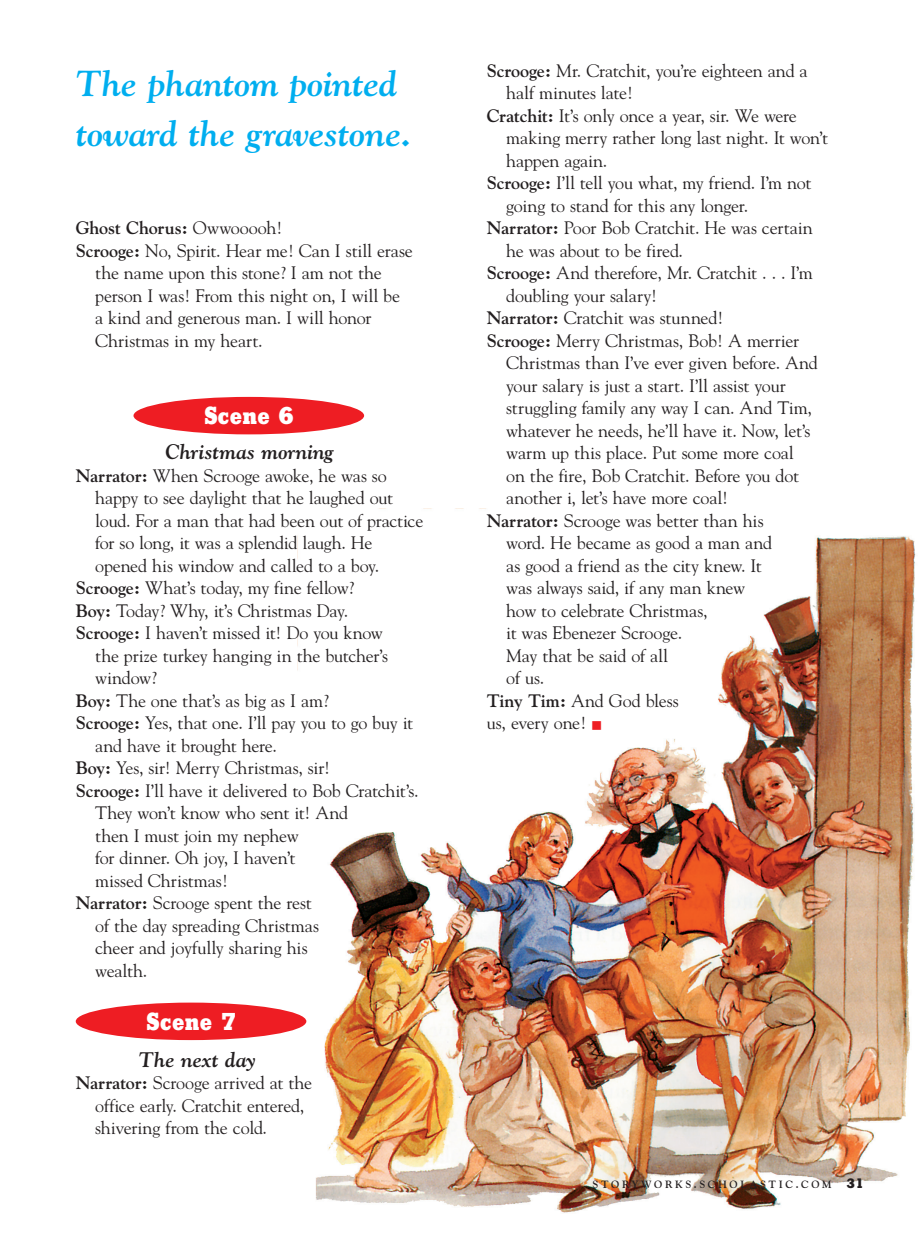
<style>
.page{position:relative;width:918px;height:1242px;background:#fff}
.page>*{position:absolute;margin:0;border:0;box-sizing:border-box;transform-origin:0 0}
.Callout{font:italic 700 36px/49.5px "Goudy";letter-spacing:-.01em;color:#00aeef}
.t1{font:800 24px "Stymie BT";letter-spacing:.02em;color:#fff}
.Scene_Subhed{font:italic 700 21px "Goudy";color:#231f20}
.Text{font:18px/22.5px "Goudy";letter-spacing:-.01em;color:#231f20}
.Text-2{font:700 18px "Goudy";letter-spacing:-.015em;color:#231f20}
.t2{font:700 10.5px "Goudy";letter-spacing:.25em;color:#231f20}
.s1{font-weight:400}
.s2{font-weight:700}
.s3{color:#ee1d23}
.s4{font-family:"Stymie BT";font-weight:800;font-size:13.5px}
</style>
<div class="page">
<img style="left:298px;top:508px;width:618px;height:705px">
<div style="left:134px;top:397px;width:230px;height:37px;background:#ee1d23;border-radius:50%"></div>
<div style="left:76px;top:1003px;width:230px;height:37px;background:#ee1d23;border-radius:50%"></div>
<p class="Callout" style="left:76px;top:58px;width:338px">The phantom pointed toward the gravestone.</p>
<p class="Text-2" style="left:76px;top:217px;width:208px">Ghost Chorus: <span class="s1">Owwooooh!</span></p>
<p class="Text" style="left:95px;top:238px;width:319px;text-indent:-20px"><span class="s2">Scrooge:</span> No, Spirit. Hear me! Can I still erase the name upon this stone? I am not the person I was! From this night on, I will be<br>a kind and generous man. I will honor Christmas in my heart.</p>
<p class="t1" style="left:204px;top:401px;width:91px">Scene 6</p>
<p class="Scene_Subhed" style="left:166px;top:439px;width:170px">Christmas morning</p>
<p class="Text" style="left:95px;top:463px;width:330px;text-indent:-20px"><span class="s2">Narrator:</span> When Scrooge awoke, he was so happy to see daylight that he laughed out loud. For a man that had been out of practice for so long, it was a splendid laugh. He opened his window and called to a boy.</p>
<p class="Text" style="left:76px;top:576px;width:280px"><span class="s2">Scrooge:</span> What’s today, my fine fellow?</p>
<p class="Text" style="left:76px;top:598px;width:274px"><span class="s2">Boy:</span> Today? Why, it’s Christmas Day.</p>
<p class="Text" style="left:95px;top:621px;width:294px;text-indent:-20px"><span class="s2">Scrooge:</span> I haven’t missed it! Do you know the prize turkey hanging in the butcher’s window?</p>
<p class="Text" style="left:76px;top:688px;width:255px"><span class="s2">Boy:</span> The one that’s as big as I am?</p>
<p class="Text" style="left:95px;top:711px;width:320px;text-indent:-20px"><span class="s2">Scrooge:</span> Yes, that one. I’ll pay you to go buy it and have it brought here.</p>
<p class="Text" style="left:76px;top:756px;width:256px"><span class="s2">Boy:</span> Yes, sir! Merry Christmas, sir!</p>
<p class="Text" style="left:95px;top:778px;width:325px;text-indent:-20px"><span class="s2">Scrooge:</span> I’ll have it delivered to Bob Cratchit’s.<br>They won’t know who sent it! And<br>then I must join my nephew<br>for dinner. Oh joy, I haven’t<br>missed Christmas!</p>
<p class="Text" style="left:95px;top:891px;width:225px;text-indent:-20px"><span class="s2">Narrator:</span> Scrooge spent the rest of the day spreading Christmas cheer and joyfully sharing his wealth.</p>
<p class="t1" style="left:147px;top:1007px;width:91px">Scene 7</p>
<p class="Scene_Subhed" style="left:139px;top:1046px;width:118px">The next day</p>
<p class="Text" style="left:95px;top:1071px;width:218px;text-indent:-20px"><span class="s2">Narrator:</span> Scrooge arrived at the office early. Cratchit entered, shivering from the cold.</p>
<p class="Text" style="left:506px;top:58px;width:303px;text-indent:-20px"><span class="s2">Scrooge:</span> Mr. Cratchit, you’re eighteen and a half minutes late!</p>
<p class="Text" style="left:506px;top:103px;width:323px;text-indent:-20px"><span class="s2">Cratchit:</span> It’s only once a year, sir. We were making merry rather long last night. It won’t happen again.</p>
<p class="Text" style="left:506px;top:171px;width:307px;text-indent:-20px"><span class="s2">Scrooge:</span> I’ll tell you what, my friend. I’m not going to stand for this any longer.</p>
<p class="Text" style="left:506px;top:216px;width:308px;text-indent:-20px"><span class="s2">Narrator:</span> Poor Bob Cratchit. He was certain he was about to be fired.</p>
<p class="Text" style="left:506px;top:261px;width:308px;text-indent:-20px"><span class="s2">Scrooge:</span> And therefore, Mr. Cratchit . . . I’m doubling your salary!</p>
<p class="Text" style="left:487px;top:306px;width:238px"><span class="s2">Narrator:</span> Cratchit was stunned!</p>
<p class="Text" style="left:506px;top:328px;width:313px;text-indent:-20px"><span class="s2">Scrooge:</span> Merry Christmas, Bob! A merrier Christmas than I’ve ever given before. And your salary is just a start. I’ll assist your struggling family any way I can. And Tim, whatever he needs, he’ll have it. Now, let’s warm up this place. Put some more coal<br>on the fire, Bob Cratchit. Before you dot another i, let’s have more coal!</p>
<p class="Text" style="left:506px;top:508px;width:267px;text-indent:-20px"><span class="s2">Narrator:</span> Scrooge was better than his word. He became as good a man and as good a friend as the city knew. It was always said, if any man knew how to celebrate Christmas,<br>it was Ebenezer Scrooge.<br>May that be said of all<br>of us.</p>
<p class="Text" style="left:487px;top:688px;width:194px"><span class="s2">Tiny Tim:</span> And God bless us, every one! <span class="s3">■</span></p>
<p class="t2" style="left:593px;top:1178px;width:273px">STORYWORKS.SCHOLASTIC.COM <span class="s4">31</span></p>
</div>
